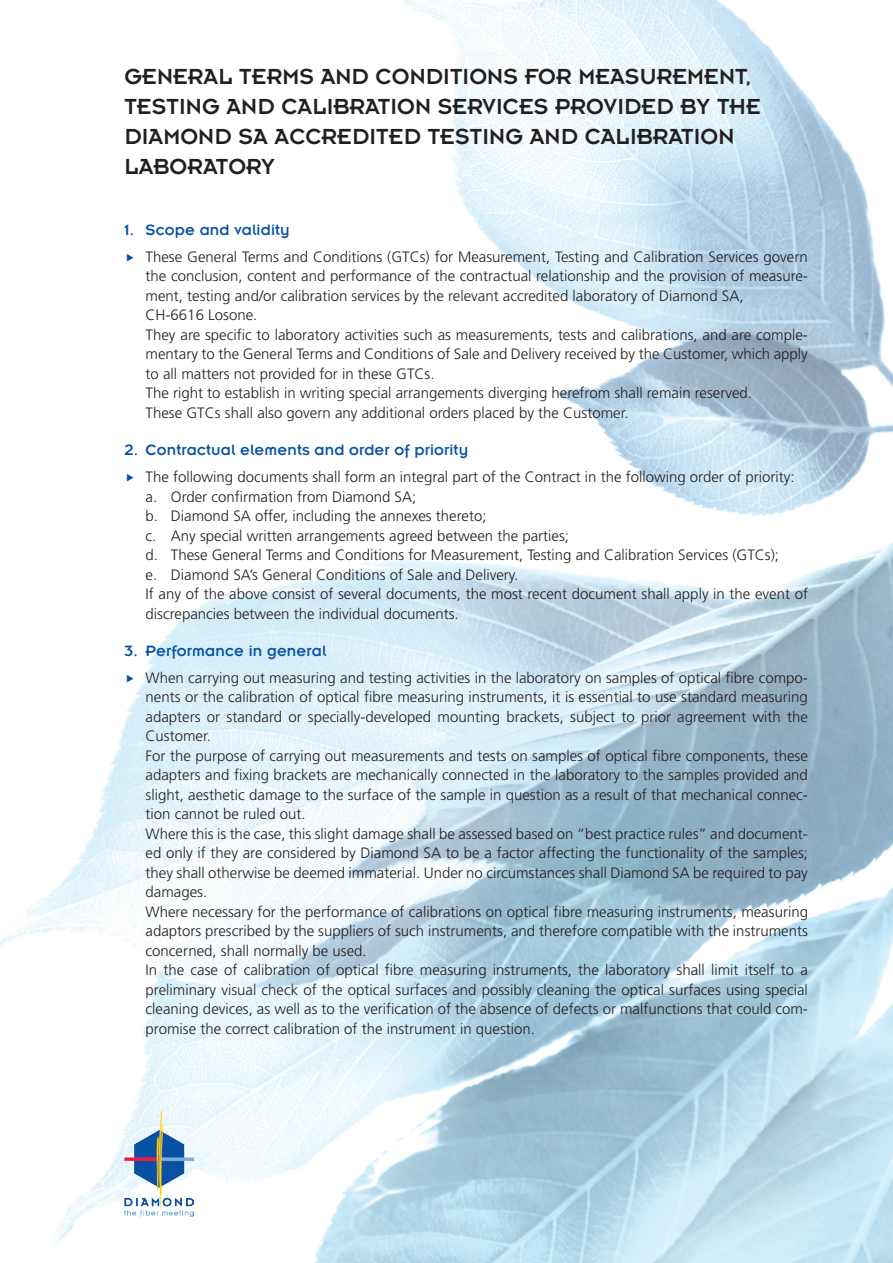
<style>
.page{position:relative;width:893px;height:1263px;background:#fff}
.page>*{position:absolute;margin:0;border:0;box-sizing:border-box;transform-origin:0 0}
.t1{font:24px/30px "Insignia";letter-spacing:.005em;color:#231f20}
.t2{font:16.5px "Insignia";letter-spacing:.01em;color:#0850a3}
.t3{font:300 15px/19.5px "Frutiger LT Std";color:#231f20}
</style>
<div class="page">
<img style="left:0;top:0;width:893px;height:1263px">
<img style="left:124px;top:1110px;width:69px;height:106px">
<svg style="left:127px;top:254px;width:6px;height:7px"></svg>
<svg style="left:127px;top:474px;width:6px;height:8px"></svg>
<svg style="left:127px;top:675px;width:6px;height:7px"></svg>
<h1 class="t1" style="left:124px;top:62px;width:638px">GENERAL TERMS AND CONDITIONS FOR MEASUREMENT, TESTING AND CALIBRATION SERVICES PROVIDED BY THE DIAMOND SA ACCREDITED TESTING AND CALIBRATION LABORATORY</h1>
<p class="t2" style="left:124px;top:221px;width:167px">1. Scope and validity</p>
<p class="t3" style="left:146px;top:247px;width:664px">These General Terms and Conditions (GTCs) for Measurement, Testing and Calibration Services govern the conclusion, content and performance of the contractual relationship and the provision of measure&shy;ment, testing and/or calibration services by the relevant accredited laboratory of Diamond SA,<br>CH-6616 Losone.<br>They are specific to laboratory activities such as measurements, tests and calibrations, and are comple&shy;mentary to the General Terms and Conditions of Sale and Delivery received by the Customer, which apply to all matters not provided for in these GTCs.<br>The right to establish in writing special arrangements diverging herefrom shall remain reserved.<br>These GTCs shall also govern any additional orders placed by the Customer.</p>
<p class="t2" style="left:124px;top:442px;width:345px">2. Contractual elements and order of priority</p>
<p class="t3" style="left:146px;top:467px;width:664px">The following documents shall form an integral part of the Contract in the following order of priority: a. Order confirmation from Diamond SA;<br>b. Diamond SA offer, including the annexes thereto;<br>c. Any special written arrangements agreed between the parties;<br>d. These General Terms and Conditions for Measurement, Testing and Calibration Services (GTCs);<br>e. Diamond SA’s General Conditions of Sale and Delivery.<br>If any of the above consist of several documents, the most recent document shall apply in the event of discrepancies between the individual documents.</p>
<p class="t2" style="left:124px;top:642px;width:204px">3. Performance in general</p>
<p class="t3" style="left:146px;top:668px;width:664px">When carrying out measuring and testing activities in the laboratory on samples of optical fibre compo&shy;nents or the calibration of optical fibre measuring instruments, it is essential to use standard measuring adapters or standard or specially-developed mounting brackets, subject to prior agreement with the Customer.<br>For the purpose of carrying out measurements and tests on samples of optical fibre components, these adapters and fixing brackets are mechanically connected in the laboratory to the samples provided and slight, aesthetic damage to the surface of the sample in question as a result of that mechanical connec&shy;tion cannot be ruled out.<br>Where this is the case, this slight damage shall be assessed based on “best practice rules” and document&shy;ed only if they are considered by Diamond SA to be a factor affecting the functionality of the samples; they shall otherwise be deemed immaterial. Under no circumstances shall Diamond SA be required to pay damages.<br>Where necessary for the performance of calibrations on optical fibre measuring instruments, measuring adaptors prescribed by the suppliers of such instruments, and therefore compatible with the instruments concerned, shall normally be used.<br>In the case of calibration of optical fibre measuring instruments, the laboratory shall limit itself to a preliminary visual check of the optical surfaces and possibly cleaning the optical surfaces using special cleaning devices, as well as to the verification of the absence of defects or malfunctions that could com&shy;promise the correct calibration of the instrument in question.</p>
</div>
